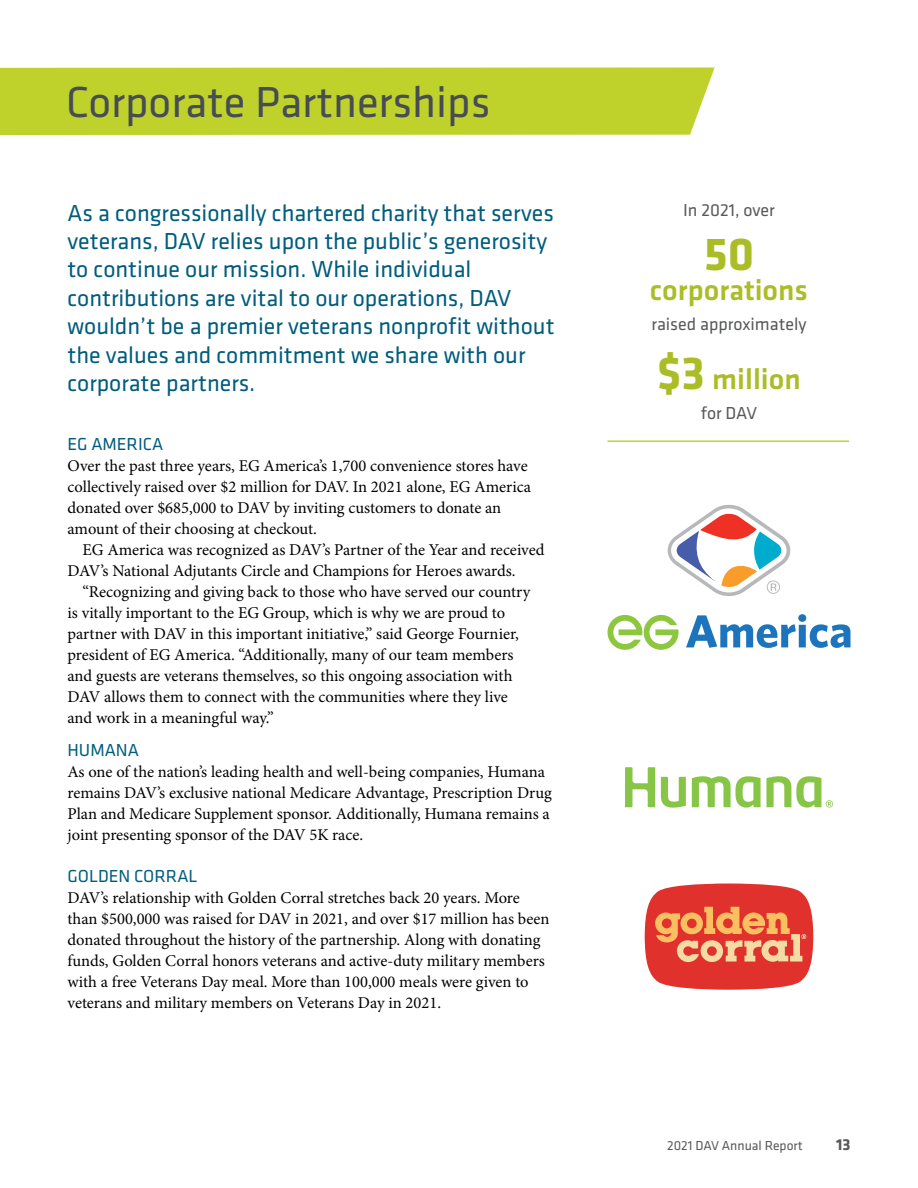
<style>
.page{position:relative;width:918px;height:1188px;background:#fff}
.page>*{position:absolute;margin:0;border:0;box-sizing:border-box;transform-origin:0 0}
.t1{font:700 48px "Klavika";color:#abbd26}
.t2{font:45px "Klavika";color:#474c55}
.t3{font:500 30px "Klavika";color:#abbd26}
.t4{font:24px/28.5px "Klavika";color:#005d7d}
.t5{font:18px "Klavika";color:#58595b}
.t6{font:18px "Klavika";color:#005d7d}
.t7{font:16.5px/21px "Minion Pro";letter-spacing:-.005em;color:#000}
.t8{font:700 16.5px "Klavika";color:#58595b}
.t9{font:13.5px "Klavika";color:#58595b}
.s1{font-weight:700;font-size:48px}
</style>
<div class="page">
<svg style="left:668px;top:505px;width:123px;height:91px"></svg>
<svg style="left:686px;top:614px;width:164px;height:34px"></svg>
<svg style="left:608px;top:615px;width:71px;height:35px"></svg>
<svg style="left:625px;top:767px;width:208px;height:41px"></svg>
<svg style="left:645px;top:884px;width:168px;height:106px;background:#e7634f"></svg>
<div style="left:0;top:67px;width:715px;height:68px;background:#bfd22b"></div>
<hr style="left:607px;top:440px;width:242px;height:2px;background:#bfd22b">
<h2 class="t2" style="left:66px;top:72px;width:426px">Corporate Partnerships</h2>
<p class="t4" style="left:68px;top:198px;width:489px">As a congressionally chartered charity that serves veterans, DAV relies upon the public’s generosity to continue our mission. While individual contributions are vital to our operations, DAV wouldn’t be a premier veterans nonprofit without the values and commitment we share with our corporate partners.</p>
<p class="t6" style="left:68px;top:432px;width:97px">EG AMERICA</p>
<p class="t7" style="left:68px;top:455px;width:465px">Over the past three years, EG America’s 1,700 convenience stores have collectively raised over $2 million for DAV. In 2021 alone, EG America donated over $685,000 to DAV by inviting customers to donate an amount of their choosing at checkout.</p>
<p class="t7" style="left:68px;top:539px;width:479px;text-indent:15px">EG America was recognized as DAV’s Partner of the Year and received<br>DAV’s National Adjutants Circle and Champions for Heroes awards.</p>
<p class="t7" style="left:68px;top:581px;width:464px;text-indent:15px">“Recognizing and giving back to those who have served our country is vitally important to the EG Group, which is why we are proud to partner with DAV in this important initiative,” said George Fournier, president of EG America. “Additionally, many of our team members and guests are veterans themselves, so this ongoing association with DAV allows them to connect with the communities where they live and work in a meaningful way.”</p>
<p class="t6" style="left:68px;top:738px;width:73px">HUMANA</p>
<p class="t7" style="left:68px;top:761px;width:486px">As one of the nation’s leading health and well-being companies, Humana remains DAV’s exclusive national Medicare Advantage, Prescription Drug Plan and Medicare Supplement sponsor. Additionally, Humana remains a joint presenting sponsor of the DAV 5K race.</p>
<p class="t6" style="left:68px;top:864px;width:132px">GOLDEN CORRAL</p>
<p class="t7" style="left:68px;top:887px;width:484px">DAV’s relationship with Golden Corral stretches back 20 years. More than $500,000 was raised for DAV in 2021, and over $17 million has been donated throughout the history of the partnership. Along with donating funds, Golden Corral honors veterans and active-duty military members with a free Veterans Day meal. More than 100,000 meals were given to veterans and military members on Veterans Day in 2021.</p>
<p class="t5" style="left:683px;top:198px;width:93px">In 2021, over</p>
<h1 class="t1" style="left:704px;top:219px;width:52px">50</h1>
<h3 class="t3" style="left:650px;top:270px;width:160px">corporations</h3>
<p class="t5" style="left:652px;top:312px;width:156px">raised approximately</p>
<h3 class="t3" style="left:657px;top:358px;width:145px"><span class="s1">$3</span> million</h3>
<p class="t5" style="left:701px;top:401px;width:58px">for DAV</p>
<p class="t9" style="left:667px;top:1137px;width:137px">2021 DAV Annual Report</p>
<p class="t8" style="left:836px;top:1133px;width:16px">13</p>
</div>
